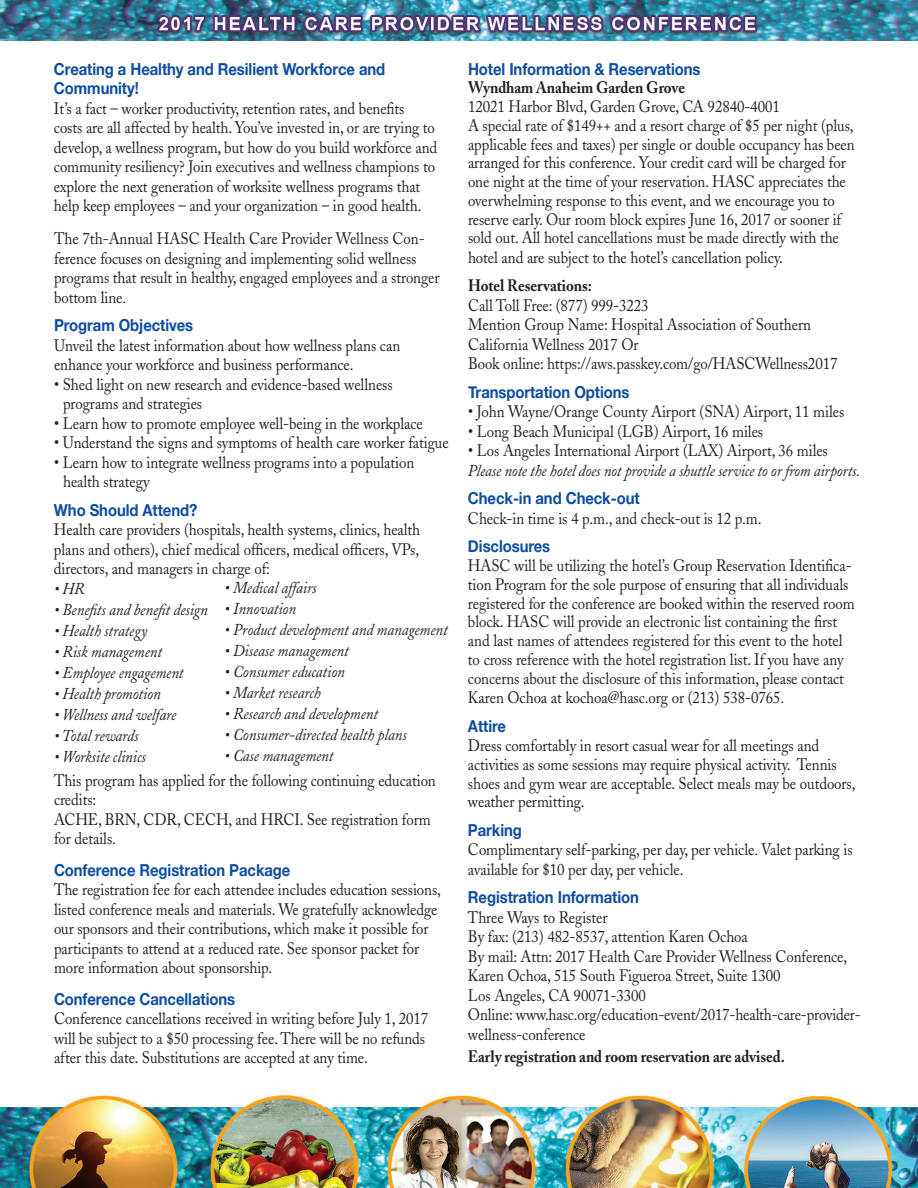
<style>
.page{position:relative;width:918px;height:1188px;background:#fff}
.page>*{position:absolute;margin:0;border:0;box-sizing:border-box;transform-origin:0 0}
.t1{font:16.5px/19.5px "Adobe Caslon";letter-spacing:-.005em;color:#231f20;scale:.9 1}
.t2{font:italic 16.5px "Adobe Caslon";letter-spacing:-.005em;color:#231f20;scale:.9 1}
.t3{font:700 16.5px "Helvetica Neue";letter-spacing:-.005em;color:#0d4da1;scale:.9 1}
.t4{font:700 16.5px "Adobe Caslon";letter-spacing:-.005em;color:#231f20;scale:.9 1}
</style>
<div class="page">
<img style="left:0;top:1095px;width:918px;height:93px">
<img style="left:0;top:0;width:918px;height:40px">
<p class="t3" style="left:54px;top:56px;width:370px">Creating a Healthy and Resilient Workforce and</p>
<p class="t3" style="left:54px;top:75px;width:96px">Community!</p>
<p class="t1" style="left:54px;top:98px;width:427px">It’s a fact – worker productivity, retention rates, and benefits<br>costs are all affected by health. You’ve invested in, or are trying to develop, a wellness program, but how do you build workforce and community resiliency? Join executives and wellness champions to explore the next generation of worksite wellness programs that</p>
<p class="t1" style="left:54px;top:196px;width:410px">help keep employees – and your organization – in good health.</p>
<p class="t1" style="left:54px;top:229px;width:430px">The 7th-Annual HASC Health Care Provider Wellness Con&shy;ference focuses on designing and implementing solid wellness programs that result in healthy, engaged employees and a stronger bottom line.</p>
<p class="t3" style="left:54px;top:312px;width:156px">Program Objectives</p>
<p class="t1" style="left:54px;top:335px;width:386px">Unveil the latest information about how wellness plans can</p>
<p class="t1" style="left:54px;top:355px;width:334px">enhance your workforce and business performance.</p>
<p class="t1" style="left:54px;top:374px;width:378px">• Shed light on new research and evidence-based wellness</p>
<p class="t1" style="left:63px;top:394px;width:156px">programs and strategies</p>
<p class="t1" style="left:54px;top:413px;width:411px">• Learn how to promote employee well-being in the workplace</p>
<p class="t1" style="left:54px;top:433px;width:440px">• Understand the signs and symptoms of health care worker fatigue</p>
<p class="t1" style="left:54px;top:452px;width:402px">• Learn how to integrate wellness programs into a population</p>
<p class="t1" style="left:63px;top:472px;width:98px">health strategy</p>
<p class="t3" style="left:54px;top:497px;width:161px">Who Should Attend?</p>
<p class="t1" style="left:54px;top:520px;width:408px;text-align:justify">Health care providers (hospitals, health systems, clinics, health plans and others), chief medical officers, medical officers, VPs, directors, and managers in charge of:</p>
<p class="t2" style="left:54px;top:579px;width:35px">• HR</p>
<p class="t2" style="left:54px;top:600px;width:173px">• Benefits and benefit design</p>
<p class="t2" style="left:54px;top:621px;width:105px">• Health strategy</p>
<p class="t2" style="left:54px;top:642px;width:122px">• Risk management</p>
<p class="t2" style="left:54px;top:663px;width:146px">• Employee engagement</p>
<p class="t2" style="left:54px;top:684px;width:120px">• Health promotion</p>
<p class="t2" style="left:54px;top:705px;width:137px">• Wellness and welfare</p>
<p class="t2" style="left:54px;top:726px;width:95px">• Total rewards</p>
<p class="t2" style="left:54px;top:747px;width:104px">• Worksite clinics</p>
<p class="t1" style="left:54px;top:770px;width:426px">This program has applied for the following continuing education credits:</p>
<p class="t1" style="left:54px;top:809px;width:420px">ACHE, BRN, CDR, CECH, and HRCI. See registration form for details.</p>
<p class="t3" style="left:54px;top:857px;width:264px">Conference Registration Package</p>
<p class="t1" style="left:54px;top:880px;width:431px">The registration fee for each attendee includes education sessions, listed conference meals and materials. We gratefully acknowledge our sponsors and their contributions, which make it possible for participants to attend at a reduced rate. See sponsor packet for more information about sponsorship.</p>
<p class="t3" style="left:54px;top:986px;width:203px">Conference Cancellations</p>
<p class="t1" style="left:54px;top:1009px;width:417px">Conference cancellations received in writing before July 1, 2017 will be subject to a $50 processing fee. There will be no refunds after this date. Substitutions are accepted at any time.</p>
<p class="t2" style="left:225px;top:579px;width:104px">• Medical affairs</p>
<p class="t2" style="left:225px;top:600px;width:81px">• Innovation</p>
<p class="t2" style="left:225px;top:621px;width:250px">• Product development and management</p>
<p class="t2" style="left:225px;top:642px;width:139px">• Disease management</p>
<p class="t2" style="left:225px;top:663px;width:135px">• Consumer education</p>
<p class="t2" style="left:225px;top:684px;width:108px">• Market research</p>
<p class="t2" style="left:225px;top:705px;width:172px">• Research and development</p>
<p class="t2" style="left:225px;top:726px;width:204px">• Consumer-directed health plans</p>
<p class="t2" style="left:225px;top:747px;width:123px">• Case management</p>
<p class="t3" style="left:468px;top:56px;width:260px">Hotel Information &amp; Reservations</p>
<p class="t4" style="left:468px;top:78px;width:243px">Wyndham Anaheim Garden Grove</p>
<p class="t1" style="left:468px;top:97px;width:348px">12021 Harbor Blvd, Garden Grove, CA 92840-4001</p>
<p class="t1" style="left:468px;top:116px;width:431px;line-height:18.8px">A special rate of $149++ and a resort charge of $5 per night (plus, applicable fees and taxes) per single or double occupancy has been arranged for this conference. Your credit card will be charged for one night at the time of your reservation. HASC appreciates the overwhelming response to this event, and we encourage you to</p>
<p class="t1" style="left:468px;top:210px;width:416px;line-height:19px">reserve early. Our room block expires June 16, 2017 or sooner if sold out. All hotel cancellations must be made directly with the hotel and are subject to the hotel’s cancellation policy.</p>
<p class="t4" style="left:468px;top:276px;width:139px">Hotel Reservations:</p>
<p class="t1" style="left:468px;top:296px;width:202px">Call Toll Free: (877) 999-3223</p>
<p class="t1" style="left:468px;top:315px;width:383px">Mention Group Name: Hospital Association of Southern</p>
<p class="t1" style="left:468px;top:335px;width:191px">California Wellness 2017 Or</p>
<p class="t1" style="left:468px;top:354px;width:412px">Book online: https://aws.passkey.com/go/HASCWellness2017</p>
<p class="t3" style="left:468px;top:379px;width:181px">Transportation Options</p>
<p class="t1" style="left:468px;top:402px;width:420px">• John Wayne/Orange County Airport (SNA) Airport, 11 miles</p>
<p class="t1" style="left:468px;top:422px;width:330px">• Long Beach Municipal (LGB) Airport, 16 miles</p>
<p class="t1" style="left:468px;top:441px;width:401px">• Los Angeles International Airport (LAX) Airport, 36 miles</p>
<p class="t2" style="left:468px;top:461px;width:437px">Please note the hotel does not provide a shuttle service to or from airports.</p>
<p class="t3" style="left:468px;top:486px;width:192px">Check-in and Check-out</p>
<p class="t1" style="left:468px;top:509px;width:328px">Check-in time is 4 p.m., and check-out is 12 p.m.</p>
<p class="t3" style="left:468px;top:534px;width:93px">Disclosures</p>
<p class="t1" style="left:468px;top:556px;width:431px;line-height:18.9px">HASC will be utilizing the hotel’s Group Reservation Identifica&shy;tion Program for the sole purpose of ensuring that all individuals registered for the conference are booked within the reserved room block. HASC will provide an electronic list containing the first and last names of attendees registered for this event to the hotel to cross reference with the hotel registration list. If you have any concerns about the disclosure of this information, please contact Karen Ochoa at kochoa@hasc.org or (213) 538-0765.</p>
<p class="t3" style="left:468px;top:713px;width:44px">Attire</p>
<p class="t1" style="left:468px;top:736px;width:432px;line-height:18.8px">Dress comfortably in resort casual wear for all meetings and activities as some sessions may require physical activity. Tennis shoes and gym wear are acceptable. Select meals may be outdoors, weather permitting.</p>
<p class="t3" style="left:468px;top:817px;width:61px">Parking</p>
<p class="t1" style="left:468px;top:840px;width:429px">Complimentary self-parking, per day, per vehicle. Valet parking is available for $10 per day, per vehicle.</p>
<p class="t3" style="left:468px;top:884px;width:191px">Registration Information</p>
<p class="t1" style="left:468px;top:908px;width:156px">Three Ways to Register</p>
<p class="t1" style="left:468px;top:927px;width:313px">By fax: (213) 482-8537, attention Karen Ochoa</p>
<p class="t1" style="left:468px;top:947px;width:423px">By mail: Attn: 2017 Health Care Provider Wellness Conference,<br>Karen Ochoa, 515 South Figueroa Street, Suite 1300</p>
<p class="t1" style="left:468px;top:986px;width:199px">Los Angeles, CA 90071-3300</p>
<p class="t1" style="left:468px;top:1005px;width:438px">Online: www.hasc.org/education-event/2017-health-care-provider&shy;wellness-conference</p>
<p class="t4" style="left:468px;top:1047px;width:354px">Early registration and room reservation are advised.</p>
</div>
